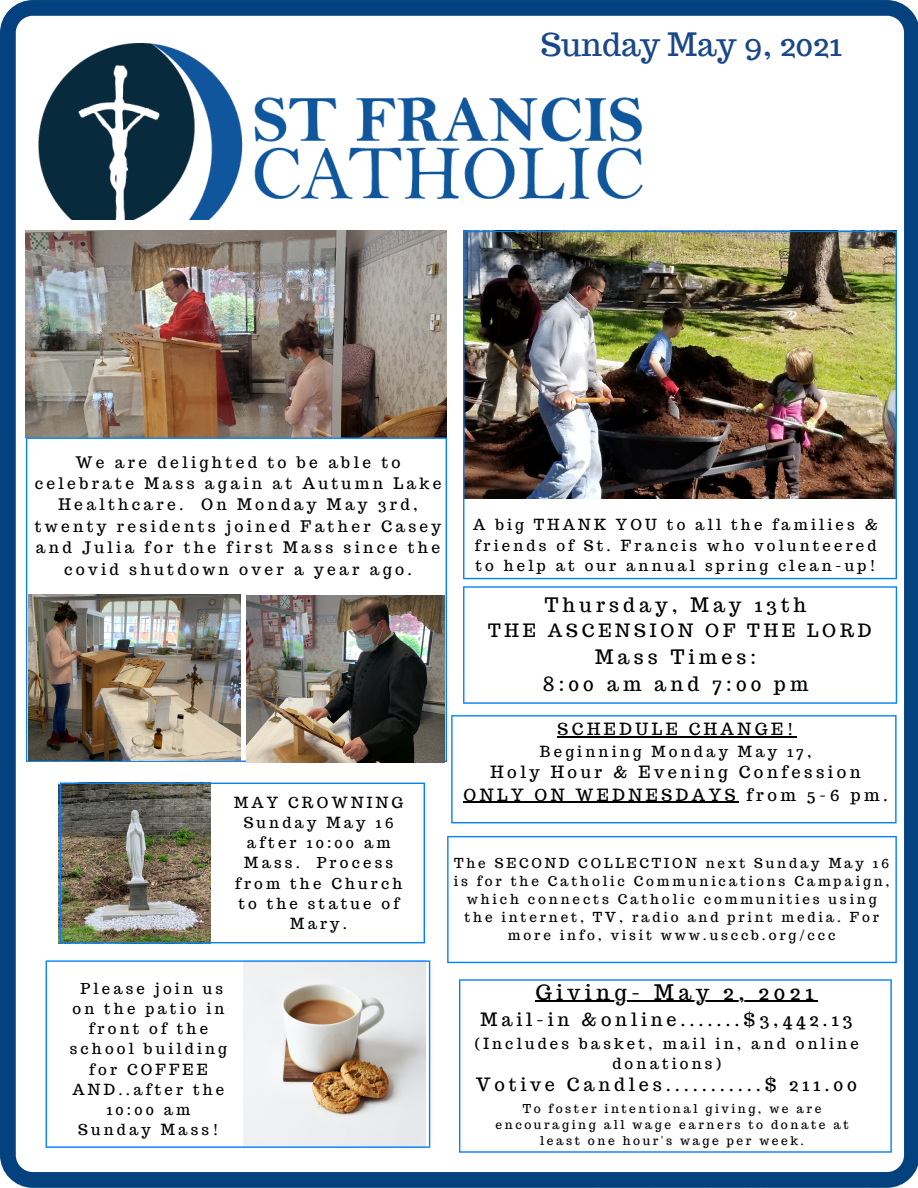
<style>
.page{position:relative;width:918px;height:1188px;background:#fff}
.page>*{position:absolute;margin:0;border:0;box-sizing:border-box;transform-origin:0 0}
.t1{font:31.5px "Trocchi";color:#1a4789}
.t2{font:21px "Trocchi";letter-spacing:.215em;color:#000}
.t3{font:19.5px "Trocchi";letter-spacing:.215em;color:#000}
.t4{font:18px "Trocchi";letter-spacing:.215em;color:#000}
.t5{font:16.5px/22.5px "Trocchi";letter-spacing:.215em;color:#000;text-align:center}
.t6{font:15.6px/21.3px "Trocchi";letter-spacing:.215em;color:#000;text-align:center}
.t7{font:15px/20.2px "Trocchi";letter-spacing:.215em;color:#000;text-align:center}
.t8{font:13.5px/18px "Trocchi";letter-spacing:.215em;color:#000;text-align:center}
.t9{font:12px/16px "Trocchi";letter-spacing:.215em;color:#000;text-align:center}
</style>
<div class="page">
<img style="left:0;top:0;width:918px;height:1188px">
<p class="t1" style="left:541px;top:24px;width:303px">Sunday May 9, 2021</p>
<p class="t6" style="left:35px;top:451px;width:408px">We are delighted to be able to celebrate Mass again at Autumn Lake Healthcare. On Monday May 3rd, twenty residents joined Father Casey and Julia for the first Mass since the covid shutdown over a year ago.</p>
<p class="t7" style="left:234px;top:792px;width:171px">MAY CROWNING</p>
<p class="t7" style="left:235px;top:812px;width:169px">Sunday May 16 after 10:00 am<br>Mass. Process from the Church to the statue of<br>Mary.</p>
<p class="t7" style="left:473px;top:515px;width:406px;text-align:justify">A big THANK YOU to all the families &amp; friends of St. Francis who volunteered to help at our annual spring clean-up!</p>
<p class="t3" style="left:545px;top:592px;width:263px">Thursday, May 13th</p>
<p class="t4" style="left:488px;top:619px;width:385px">THE ASCENSION OF THE LORD</p>
<p class="t3" style="left:595px;top:644px;width:163px">Mass Times:</p>
<p class="t3" style="left:543px;top:671px;width:267px">8:00 am and 7:00 pm</p>
<p class="t5" style="left:558px;top:718px;width:238px">SCHEDULE CHANGE!</p>
<p class="t7" style="left:540px;top:741px;width:273px">Beginning Monday May 17,</p>
<p class="t5" style="left:463px;top:761px;width:426px">Holy Hour &amp; Evening Confession<br>ONLY ON WEDNESDAYS from 5-6 pm.</p>
<p class="t8" style="left:454px;top:854px;width:437px">The SECOND COLLECTION next Sunday May 16 is for the Catholic Communications Campaign, which connects Catholic communities using the internet, TV, radio and print media. For more info, visit www.usccb.org/ccc</p>
<p class="t7" style="left:70px;top:978px;width:159px">Please join us on the patio in front of the school building for COFFEE<br>AND..after the<br>10:00 am<br>Sunday Mass!</p>
<p class="t2" style="left:535px;top:978px;width:280px">Giving- May 2, 2021</p>
<p class="t4" style="left:481px;top:1008px;width:373px">Mail-in &amp;online.......$3,442.13</p>
<p class="t7" style="left:475px;top:1033px;width:386px">(Includes basket, mail in, and online donations)</p>
<p class="t4" style="left:476px;top:1073px;width:382px">Votive Candles...........$ 211.00</p>
<p class="t9" style="left:496px;top:1100px;width:355px">To foster intentional giving, we are encouraging all wage earners to donate at least one hour's wage per week.</p>
</div>
